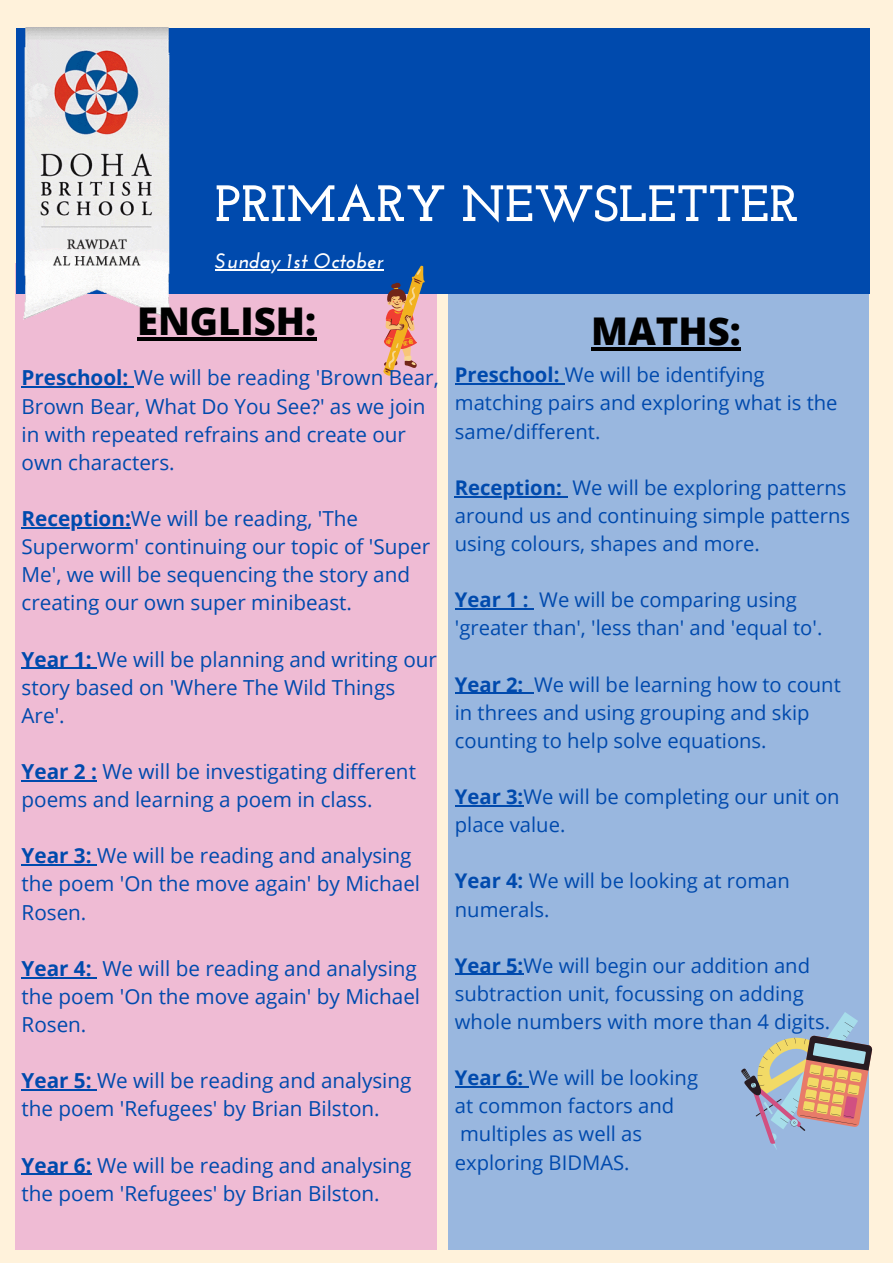
<style>
.page{position:relative;width:893px;height:1264px;background:#fff}
.page>*{position:absolute;margin:0;border:0;box-sizing:border-box;transform-origin:0 0}
.t1{font:700 51px "Josefin Slab";color:#fff}
.t2{font:800 38.25px "Open Sans";color:#000}
.t3{font:italic 700 21px "Josefin Sans";color:#fff}
.t4{font:20.7px/28px "Open Sans";color:#004aad}
.t5{font:20.25px/28px "Open Sans";color:#004aad}
.s1{font-weight:700}
</style>
<div class="page">
<div style="left:0;top:0;width:892px;height:1262px;background:#fff2db"></div>
<div style="left:15px;top:263px;width:422px;height:986px;background:#efbbd4"></div>
<div style="left:448px;top:263px;width:420px;height:986px;background:#99b7df"></div>
<div style="left:16px;top:29px;width:854px;height:265px;background:#004aad"></div>
<img style="left:16px;top:27px;width:161px;height:293px">
<svg style="left:383px;top:266px;width:42px;height:110px"></svg>
<svg style="left:741px;top:1011px;width:131px;height:139px"></svg>
<hr style="left:137px;top:337px;width:179px;height:4px;background:#000">
<hr style="left:591px;top:347px;width:150px;height:3px;background:#000">
<hr style="left:22px;top:386px;width:112px;height:1px;background:#004aad">
<hr style="left:22px;top:527px;width:109px;height:1px;background:#004aad">
<hr style="left:22px;top:667px;width:75px;height:1px;background:#004aad">
<hr style="left:22px;top:780px;width:75px;height:1px;background:#004aad">
<hr style="left:22px;top:864px;width:75px;height:1px;background:#004aad">
<hr style="left:22px;top:976px;width:70px;height:2px;background:#004aad">
<hr style="left:22px;top:1089px;width:75px;height:1px;background:#004aad">
<hr style="left:22px;top:1173px;width:70px;height:1px;background:#004aad">
<hr style="left:455px;top:383px;width:109px;height:1px;background:#004aad">
<hr style="left:455px;top:496px;width:107px;height:1px;background:#004aad">
<hr style="left:455px;top:608px;width:73px;height:1px;background:#004aad">
<hr style="left:455px;top:692px;width:68px;height:2px;background:#004aad">
<svg style="left:523px;top:692px;width:11px;height:2px"></svg>
<hr style="left:455px;top:805px;width:68px;height:1px;background:#004aad">
<hr style="left:455px;top:973px;width:68px;height:2px;background:#004aad">
<hr style="left:455px;top:1086px;width:73px;height:1px;background:#004aad">
<hr style="left:215px;top:269px;width:168px;height:1px;background:#fff">
<p class="t1" style="left:215px;top:183px;width:585px">PRIMARY NEWSLETTER</p>
<p class="t3" style="left:215px;top:252px;width:170px">Sunday 1st October</p>
<p class="t2" style="left:137px;top:294px;width:181px">ENGLISH:</p>
<p class="t2" style="left:591px;top:304px;width:151px">MATHS:</p>
<p class="t4" style="left:22px;top:363px;width:418px"><span class="s1">Preschool:</span> We will be reading 'Brown Bear, Brown Bear, What Do You See?' as we join in with repeated refrains and create our own characters.</p>
<p class="t4" style="left:22px;top:504px;width:410px"><span class="s1">Reception:</span>We will be reading, 'The Superworm' continuing our topic of 'Super Me', we will be sequencing the story and creating our own super minibeast.</p>
<p class="t4" style="left:22px;top:644px;width:417px"><span class="s1">Year 1:</span> We will be planning and writing our story based on 'Where The Wild Things<br>Are'.</p>
<p class="t4" style="left:22px;top:757px;width:396px"><span class="s1">Year 2 :</span> We will be investigating different poems and learning a poem in class.</p>
<p class="t4" style="left:22px;top:841px;width:400px"><span class="s1">Year 3:</span> We will be reading and analysing the poem 'On the move again' by Michael<br>Rosen.</p>
<p class="t4" style="left:22px;top:953px;width:400px"><span class="s1">Year 4:</span> We will be reading and analysing the poem 'On the move again' by Michael<br>Rosen.</p>
<p class="t4" style="left:22px;top:1066px;width:391px"><span class="s1">Year 5:</span> We will be reading and analysing the poem 'Refugees' by Brian Bilston.</p>
<p class="t4" style="left:22px;top:1150px;width:391px"><span class="s1">Year 6:</span> We will be reading and analysing the poem 'Refugees' by Brian Bilston.</p>
<p class="t5" style="left:455px;top:360px;width:384px"><span class="s1">Preschool:</span> We will be identifying matching pairs and exploring what is the same/different.</p>
<p class="t5" style="left:455px;top:473px;width:397px"><span class="s1">Reception:</span> We will be exploring patterns around us and continuing simple patterns using colours, shapes and more.</p>
<p class="t5" style="left:455px;top:585px;width:369px"><span class="s1">Year 1 :</span> We will be comparing using 'greater than', 'less than' and 'equal to'.</p>
<p class="t5" style="left:455px;top:669px;width:387px"><span class="s1">Year 2:</span> We will be learning how to count in threes and using grouping and skip counting to help solve equations.</p>
<p class="t5" style="left:455px;top:782px;width:386px"><span class="s1">Year 3:</span>We will be completing our unit on place value.</p>
<p class="t5" style="left:455px;top:866px;width:336px"><span class="s1">Year 4:</span> We will be looking at roman numerals.</p>
<p class="t5" style="left:455px;top:950px;width:377px"><span class="s1">Year 5:</span>We will begin our addition and subtraction unit, focussing on adding whole numbers with more than 4 digits.</p>
<p class="t5" style="left:455px;top:1063px;width:245px"><span class="s1">Year 6:</span> We will be looking</p>
<p class="t5" style="left:455px;top:1091px;width:221px">at common factors and</p>
<p class="t5" style="left:460px;top:1119px;width:183px">multiples as well as</p>
<p class="t5" style="left:455px;top:1147px;width:176px">exploring BIDMAS.</p>
</div>
